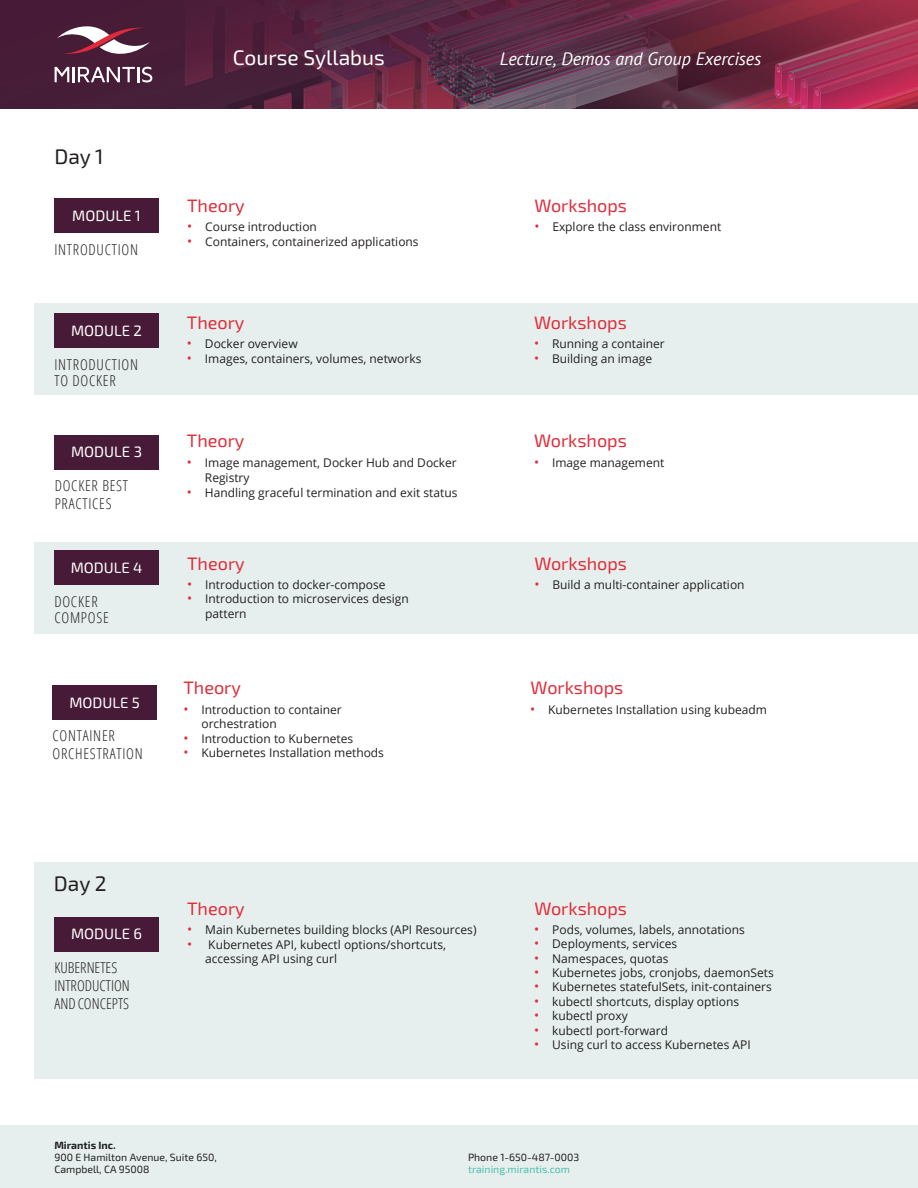
<style>
.page{position:relative;width:918px;height:1188px;background:#fff}
.page>*{position:absolute;margin:0;border:0;box-sizing:border-box;transform-origin:0 0}
.t1{font:21px "Exo 2";color:#fff}
.t2{font:21px "Exo 2";color:#231f20}
.Regular{font:18px "Exo 2";color:#e02d3a}
.Regular-2{font:italic 18px "PT Sans";letter-spacing:-.005em;color:#fff}
.Regular-3{font:300 condensed 15px/16.5px "Open Sans";letter-spacing:.05em;color:#231f20}
.RegularCentered{font:15px "Exo 2";color:#fff}
.Regular-4{font:300 condensed 15px/18px "Open Sans";color:#231f20}
.t3{font:12px/14.4px "Open Sans";color:#231f20}
.t4{font:10.5px/12px "Exo 2";color:#231f20}
.t5{font:10.5px "Exo 2";color:#4bbfaf}
.s1{font-size:13.5px;color:#e02d3a}
.s2{font-weight:700}
</style>
<div class="page">
<div style="left:54px;top:199px;width:105px;height:34px;background:#471b37"></div>
<div style="left:34px;top:304px;width:884px;height:91px;background:#e6efed"></div>
<div style="left:54px;top:314px;width:105px;height:34px;background:#471b37"></div>
<div style="left:54px;top:435px;width:105px;height:34px;background:#471b37"></div>
<div style="left:34px;top:543px;width:884px;height:91px;background:#e6efed"></div>
<div style="left:54px;top:551px;width:105px;height:34px;background:#471b37"></div>
<div style="left:52px;top:685px;width:105px;height:35px;background:#471b37"></div>
<div style="left:34px;top:862px;width:884px;height:217px;background:#e6efed"></div>
<div style="left:54px;top:917px;width:105px;height:34px;background:#471b37"></div>
<img style="left:0;top:0;width:918px;height:108px">
<svg style="left:55px;top:67px;width:97px;height:15px"></svg>
<svg style="left:57px;top:26px;width:93px;height:32px"></svg>
<div style="left:0;top:1126px;width:918px;height:62px;background:#e6efed"></div>
<p class="t2" style="left:54px;top:145px;width:51px">Day 1</p>
<p class="RegularCentered" style="left:72px;top:207px;width:70px">MODULE 1</p>
<p class="Regular-3" style="left:54px;top:241px;width:85px">INTRODUCTION</p>
<p class="RegularCentered" style="left:71px;top:322px;width:73px">MODULE 2</p>
<p class="Regular-3" style="left:54px;top:356px;width:85px">INTRODUCTION<br>TO DOCKER</p>
<p class="RegularCentered" style="left:71px;top:443px;width:72px">MODULE 3</p>
<p class="Regular-3" style="left:55px;top:477px;width:75px;line-height:18px">DOCKER BEST<br>PRACTICES</p>
<p class="RegularCentered" style="left:71px;top:559px;width:73px">MODULE 4</p>
<p class="Regular-3" style="left:54px;top:593px;width:56px">DOCKER<br>COMPOSE</p>
<p class="RegularCentered" style="left:69px;top:694px;width:72px">MODULE 5</p>
<p class="Regular-3" style="left:52px;top:726px;width:92px;line-height:18px">CONTAINER<br>ORCHESTRATION</p>
<p class="t1" style="left:233px;top:46px;width:154px">Course Syllabus</p>
<p class="Regular-2" style="left:500px;top:47px;width:263px">Lecture, Demos and Group Exercises</p>
<p class="Regular" style="left:187px;top:195px;width:59px">Theory</p>
<p class="t3" style="left:187px;top:220px;width:131px"><span class="s1">•</span> Course introduction</p>
<p class="t3" style="left:187px;top:235px;width:233px"><span class="s1">•</span> Containers, containerized applications</p>
<p class="Regular" style="left:187px;top:312px;width:59px">Theory</p>
<p class="t3" style="left:187px;top:336px;width:112px"><span class="s1">•</span> Docker overview</p>
<p class="t3" style="left:187px;top:351px;width:236px"><span class="s1">•</span> Images, containers, volumes, networks</p>
<p class="Regular" style="left:187px;top:430px;width:59px">Theory</p>
<p class="t3" style="left:205px;top:455px;width:253px;line-height:15px;text-indent:-18px"><span class="s1">•</span> Image management, Docker Hub and Docker<br>Registry</p>
<p class="t3" style="left:187px;top:485px;width:272px"><span class="s1">•</span> Handling graceful termination and exit status</p>
<p class="Regular" style="left:187px;top:553px;width:59px">Theory</p>
<p class="t3" style="left:187px;top:577px;width:200px"><span class="s1">•</span> Introduction to docker-compose</p>
<p class="t3" style="left:205px;top:592px;width:205px;text-indent:-18px"><span class="s1">•</span> Introduction to microservices design pattern</p>
<p class="Regular" style="left:183px;top:678px;width:59px">Theory</p>
<p class="t3" style="left:201px;top:702px;width:142px;text-indent:-18px"><span class="s1">•</span> Introduction to container orchestration</p>
<p class="t3" style="left:183px;top:731px;width:171px"><span class="s1">•</span> Introduction to Kubernetes</p>
<p class="t3" style="left:183px;top:745px;width:202px"><span class="s1">•</span> Kubernetes Installation methods</p>
<p class="Regular" style="left:534px;top:195px;width:94px">Workshops</p>
<p class="t3" style="left:534px;top:220px;width:188px"><span class="s1">•</span> Explore the class environment</p>
<p class="Regular" style="left:534px;top:312px;width:94px">Workshops</p>
<p class="t3" style="left:534px;top:336px;width:132px"><span class="s1">•</span> Running a container</p>
<p class="t3" style="left:534px;top:351px;width:120px"><span class="s1">•</span> Building an image</p>
<p class="Regular" style="left:534px;top:430px;width:94px">Workshops</p>
<p class="t3" style="left:534px;top:455px;width:132px"><span class="s1">•</span> Image management</p>
<p class="Regular" style="left:534px;top:553px;width:94px">Workshops</p>
<p class="t3" style="left:534px;top:577px;width:212px"><span class="s1">•</span> Build a multi-container application</p>
<p class="Regular" style="left:531px;top:678px;width:94px">Workshops</p>
<p class="t3" style="left:530px;top:702px;width:238px"><span class="s1">•</span> Kubernetes Installation using kubeadm</p>
<h1 class="t2" style="left:54px;top:871px;width:54px">Day 2</h1>
<p class="RegularCentered" style="left:71px;top:925px;width:73px">MODULE 6</p>
<p class="Regular-4" style="left:54px;top:958px;width:77px">KUBERNETES<br>INTRODUCTION<br>AND CONCEPTS</p>
<p class="Regular" style="left:187px;top:898px;width:59px">Theory</p>
<p class="t3" style="left:187px;top:922px;width:291px"><span class="s1">•</span> Main Kubernetes building blocks (API Resources)</p>
<p class="t3" style="left:205px;top:937px;width:242px;text-indent:-18px"><span class="s1">•</span> Kubernetes API, kubectl options/shortcuts, accessing API using curl</p>
<p class="Regular" style="left:534px;top:898px;width:94px">Workshops</p>
<p class="t3" style="left:534px;top:922px;width:212px"><span class="s1">•</span> Pods, volumes, labels, annotations</p>
<p class="t3" style="left:534px;top:936px;width:145px"><span class="s1">•</span> Deployments, services</p>
<p class="t3" style="left:534px;top:951px;width:136px"><span class="s1">•</span> Namespaces, quotas</p>
<p class="t3" style="left:534px;top:965px;width:241px"><span class="s1">•</span> Kubernetes jobs, cronjobs, daemonSets</p>
<p class="t3" style="left:534px;top:980px;width:239px"><span class="s1">•</span> Kubernetes statefulSets, init-containers</p>
<p class="t3" style="left:534px;top:994px;width:206px"><span class="s1">•</span> kubectl shortcuts, display options</p>
<p class="t3" style="left:534px;top:1008px;width:95px"><span class="s1">•</span> kubectl proxy</p>
<p class="t3" style="left:534px;top:1023px;width:135px"><span class="s1">•</span> kubectl port-forward</p>
<p class="t3" style="left:534px;top:1037px;width:218px"><span class="s1">•</span> Using curl to access Kubernetes API</p>
<p class="t4" style="left:54px;top:1139px;width:164px"><span class="s2">Mirantis Inc.<br></span>900 E Hamilton Avenue, Suite 650,<br>Campbell, CA 95008</p>
<p class="t4" style="left:468px;top:1151px;width:113px">Phone 1-650-487-0003</p>
<p class="t5" style="left:468px;top:1163px;width:104px">training.mirantis.com</p>
</div>
